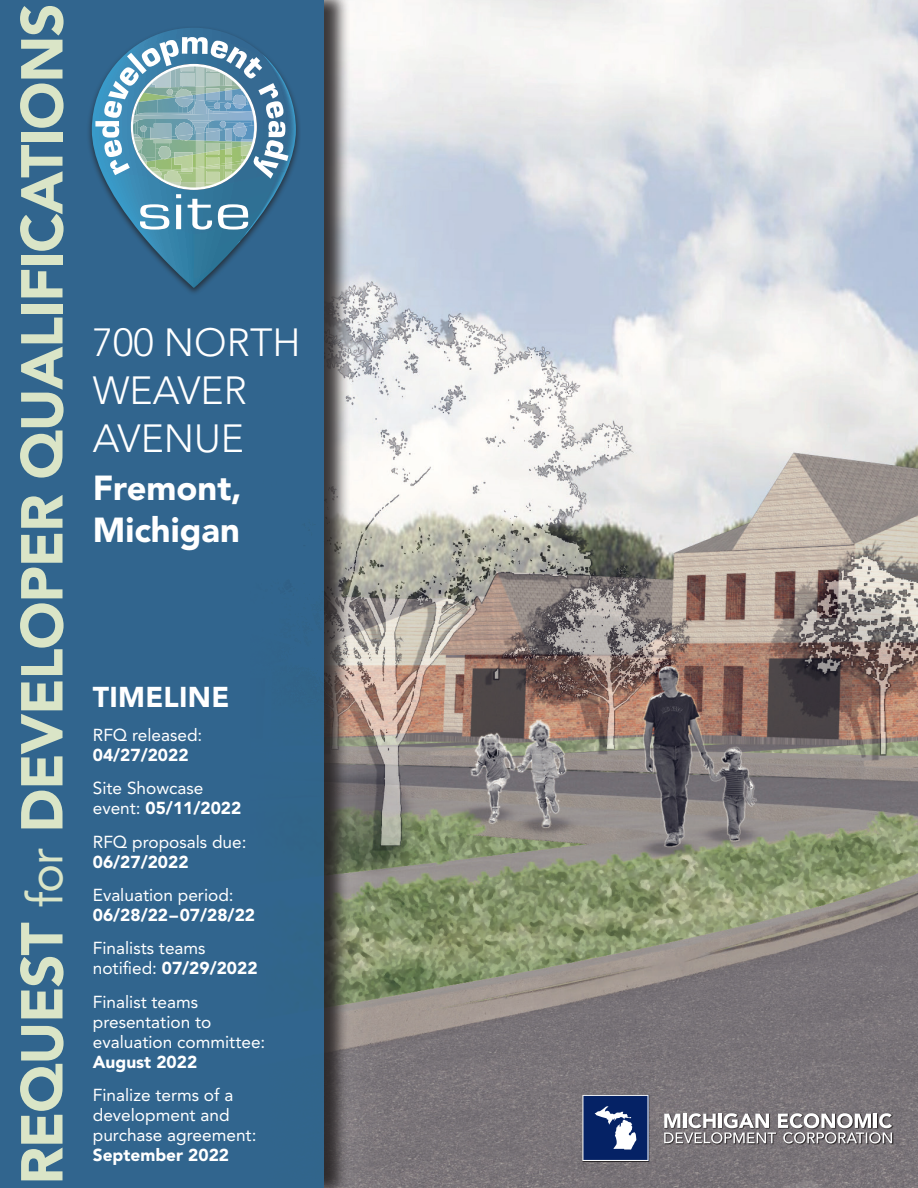
<style>
.page{position:relative;width:918px;height:1188px;background:#fff}
.page>*{position:absolute;margin:0;border:0;box-sizing:border-box;transform-origin:0 0}
.t1{font:900 58.5px "Avenir";letter-spacing:-.02em;color:#dae5c7}
.t2{font:300 39px/48px "Avenir";color:#fff}
.t3{font:900 34.5px/42px "Avenir";color:#fff}
.t4{font:900 28.5px "Avenir";letter-spacing:.01em;color:#fff}
.t5{font:17.25px/20px "Avenir";color:#fff}
.t6{font:900 17.25px "Avenir";color:#fff}
.s1{font-weight:400;font-size:49.5px}
.s2{font-weight:900}
</style>
<div class="page">
<img style="left:350px;top:0;width:568px;height:1188px">
<svg style="left:582px;top:1095px;width:311px;height:67px;background:#7a7478"></svg>
<svg style="left:582px;top:1095px;width:67px;height:66px;background:#3a5085"></svg>
<svg style="left:664px;top:1113px;width:228px;height:31px"></svg>
<div style="left:1px;top:0;width:349px;height:1188px;background:#231f20;opacity:.88"></div>
<div style="left:0;top:0;width:324px;height:1188px;background:#31658e"></div>
<div style="left:86px;top:26px;width:215px;height:271px;background:#231f20;opacity:.75"></div>
<svg style="left:92px;top:28px;width:204px;height:260px"></svg>
<svg style="left:95px;top:37px;width:193px;height:151px"></svg>
<svg style="left:140px;top:204px;width:29px;height:26px"></svg>
<svg style="left:176px;top:194px;width:5px;height:35px"></svg>
<svg style="left:188px;top:199px;width:24px;height:31px"></svg>
<svg style="left:218px;top:204px;width:30px;height:26px"></svg>
<h1 class="t1" style="left:7px;top:1185px;width:1183px;rotate:-90deg">REQUEST <span class="s1">for</span> DEVELOPER QUALIFICATIONS</h1>
<h2 class="t2" style="left:93px;top:318px;width:209px">700 NORTH<br>WEAVER<br>AVENUE</h2>
<h3 class="t3" style="left:93px;top:467px;width:150px">Fremont,<br>Michigan</h3>
<h3 class="t4" style="left:93px;top:680px;width:138px">TIMELINE</h3>
<p class="t5" style="left:93px;top:725px;width:111px">RFQ released:</p>
<p class="t6" style="left:93px;top:744px;width:97px">04/27/2022</p>
<p class="t5" style="left:93px;top:778px;width:150px">Site Showcase event: <span class="s2">05/11/2022</span></p>
<p class="t5" style="left:93px;top:832px;width:155px">RFQ proposals due:</p>
<p class="t6" style="left:93px;top:851px;width:97px">06/27/2022</p>
<p class="t5" style="left:93px;top:885px;width:142px">Evaluation period:</p>
<p class="t6" style="left:93px;top:905px;width:164px">06/28/22–07/28/22</p>
<p class="t5" style="left:93px;top:939px;width:166px">Finalists teams notified: <span class="s2">07/29/2022</span></p>
<p class="t5" style="left:93px;top:992px;width:174px">Finalist teams presentation to evaluation committee:</p>
<p class="t6" style="left:93px;top:1051px;width:106px">August 2022</p>
<p class="t5" style="left:93px;top:1085px;width:165px">Finalize terms of a development and purchase agreement:</p>
<p class="t6" style="left:93px;top:1145px;width:138px">September 2022</p>
</div>
